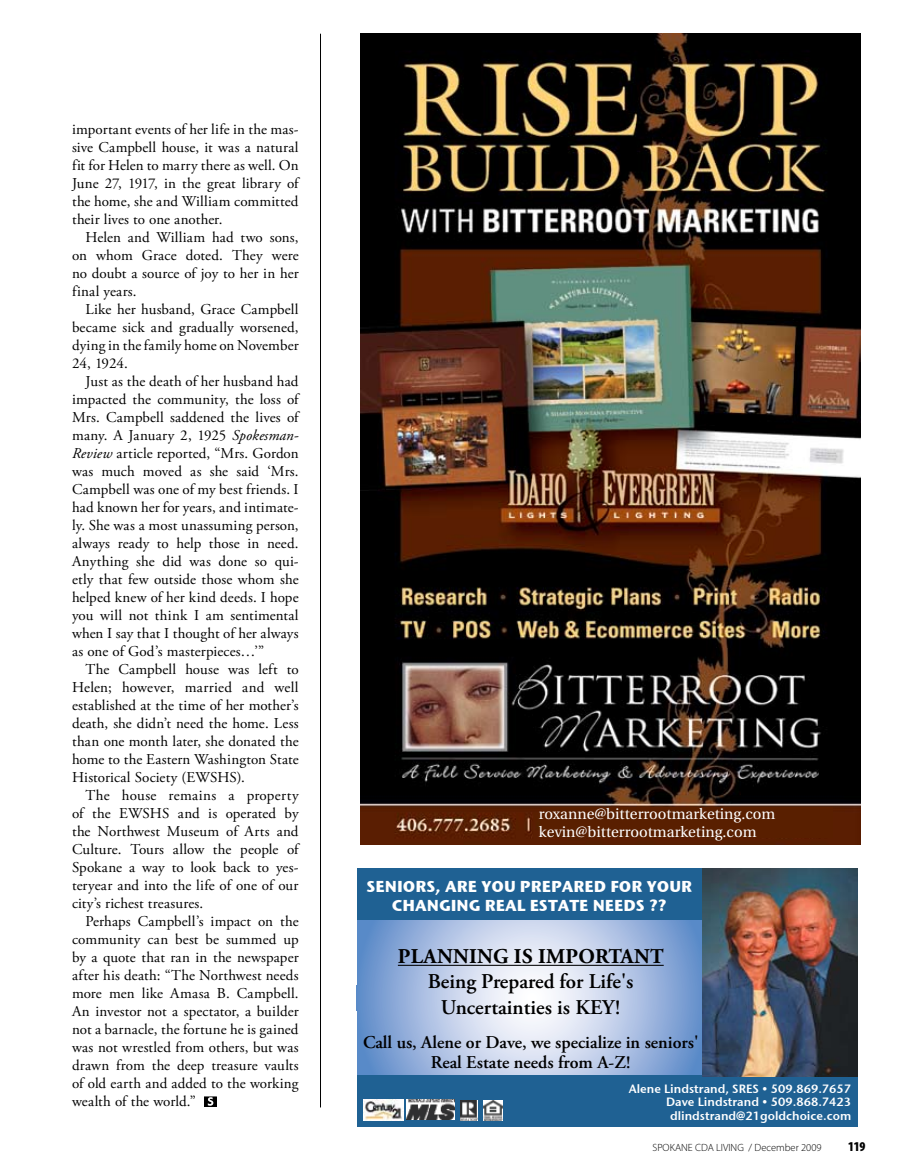
<style>
.page{position:relative;width:905px;height:1175px;background:#fff}
.page>*{position:absolute;margin:0;border:0;box-sizing:border-box;transform-origin:0 0}
.t1{font:600 21px/25.2px "Adobe Garamond Pro";color:#000;text-align:center}
.t2{font:700 21px "Adobe Garamond Pro";letter-spacing:.015em;color:#000}
.t3{font:600 18px/19.5px "Adobe Garamond Pro";color:#000;text-align:center}
.t4{font:700 15.75px/18.9px "Stone Sans ITC";color:#fff;text-align:center}
.t5{font:15px/18px "Adobe Garamond Pro";letter-spacing:.005em;color:#000;text-align:justify}
.t6{font:15px/18px "Utopia";color:#fff}
.t7{font:900 condensed 13.5px "Myriad Pro";color:#000}
.t8{font:12px/13.5px "Stone Sans Sem ITCTT Semi";color:#fff;text-align:right}
.t9{font:300 10.5px "Myriad Pro";color:#000}
.s1{font-style:italic}
</style>
<div class="page">
<img style="left:360px;top:34px;width:500px;height:810px">
<div style="left:542px;top:807px;width:291px;height:30px;background:#591f00"></div>
<svg style="left:206px;top:1098px;width:8px;height:6px"></svg>
<div style="left:204px;top:1096px;width:12px;height:10px;border:1px solid #000"></div>
<svg style="left:208px;top:1097px;width:5px;height:8px"></svg>
<svg style="left:357px;top:920px;width:345px;height:155px;background:#b0c3e3"></svg>
<div style="left:357px;top:1075px;width:500px;height:52px;background:#1f6193"></div>
<div style="left:357px;top:868px;width:499px;height:52px;background:#1f6193"></div>
<img style="left:702px;top:868px;width:155px;height:208px">
<img style="left:460px;top:1100px;width:17px;height:20px">
<img style="left:406px;top:1099px;width:49px;height:20px">
<img style="left:363px;top:1099px;width:40px;height:21px">
<img style="left:484px;top:1100px;width:18px;height:20px">
<hr style="left:398px;top:964px;width:265px;height:1px;background:#000">
<hr style="left:320px;top:34px;width:1px;height:1073px;background:#000">
<p class="t5" style="left:72px;top:121px;width:228px">important events of her life in the mas&shy;sive Campbell house, it was a natural fit for Helen to marry there as well. On June 27, 1917, in the great library of the home, she and William committed their lives to one another.</p>
<p class="t5" style="left:72px;top:229px;width:228px;text-indent:14px">Helen and William had two sons, on whom Grace doted. They were no doubt a source of joy to her in her final years.</p>
<p class="t5" style="left:72px;top:301px;width:228px;text-indent:14px">Like her husband, Grace Campbell became sick and gradually worsened, dying in the family home on November 24, 1924.</p>
<p class="t5" style="left:72px;top:373px;width:228px;text-indent:14px">Just as the death of her husband had impacted the community, the loss of Mrs. Campbell saddened the lives of many. A January 2, 1925 <span class="s1">Spokesman-Review</span> article reported, “Mrs. Gordon was much moved as she said ‘Mrs.<br>Campbell was one of my best friends. I had known her for years, and intimate&shy;ly. She was a most unassuming person, always ready to help those in need.<br>Anything she did was done so qui&shy;etly that few outside those whom she helped knew of her kind deeds. I hope you will not think I am sentimental when I say that I thought of her always as one of God’s masterpieces…’”</p>
<p class="t5" style="left:72px;top:661px;width:228px;text-indent:14px">The Campbell house was left to Helen; however, married and well established at the time of her mother’s death, she didn’t need the home. Less than one month later, she donated the home to the Eastern Washington State Historical Society (EWSHS).</p>
<p class="t5" style="left:72px;top:787px;width:228px;text-indent:14px">The house remains a property of the EWSHS and is operated by the Northwest Museum of Arts and Culture. Tours allow the people of Spokane a way to look back to yes&shy;teryear and into the life of one of our city’s richest treasures.</p>
<p class="t5" style="left:72px;top:913px;width:228px;text-indent:14px">Perhaps Campbell’s impact on the community can best be summed up by a quote that ran in the newspaper after his death: “The Northwest needs more men like Amasa B. Campbell.<br>An investor not a spectator, a builder not a barnacle, the fortune he is gained was not wrestled from others, but was drawn from the deep treasure vaults of old earth and added to the working wealth of the world.”</p>
<p class="t6" style="left:539px;top:805px;width:238px">roxanne@bitterrootmarketing.com kevin@bitterrootmarketing.com</p>
<p class="t4" style="left:366px;top:876px;width:327px">SENIORS, ARE YOU PREPARED FOR YOUR<br>CHANGING REAL ESTATE NEEDS ??</p>
<h1 class="t2" style="left:398px;top:944px;width:267px">PLANNING IS IMPORTANT</h1>
<h1 class="t1" style="left:428px;top:969px;width:207px">Being Prepared for Life's<br>Uncertainties is key!</h1>
<p class="t3" style="left:363px;top:1033px;width:337px">Call us, Alene or Dave, we specialize in seniors'<br>Real Estate needs from A-Z!</p>
<p class="t8" style="left:629px;top:1081px;width:224px">Alene Lindstrand, SRES • 509.869.7657<br>Dave Lindstrand • 509.868.7423 dlindstrand@21goldchoice.com</p>
<p class="t9" style="left:652px;top:1141px;width:171px">SPOKANE CDA LIVING / December 2009</p>
<p class="t7" style="left:848px;top:1138px;width:19px">119</p>
</div>
